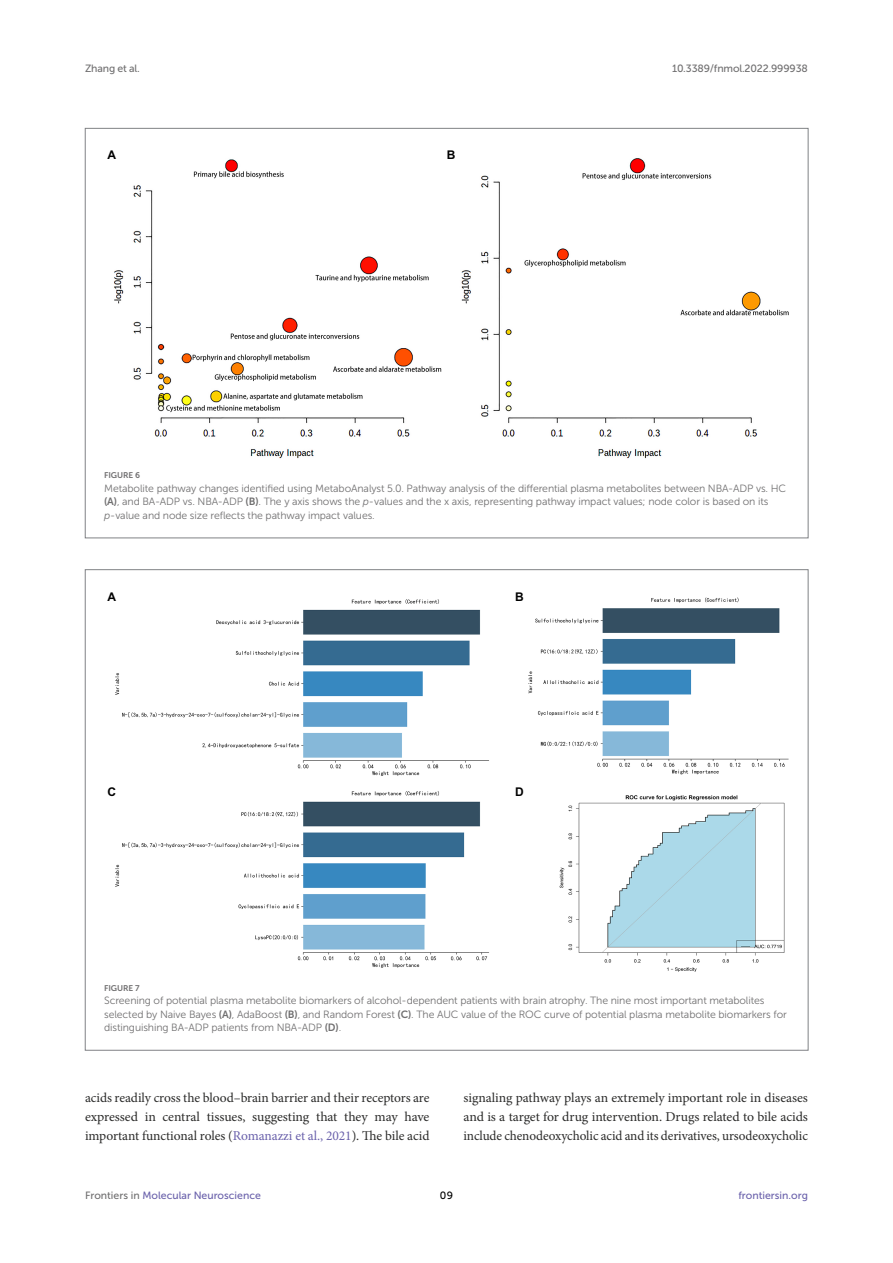
<style>
.page{position:relative;width:893px;height:1263px;background:#fff}
.page>*{position:absolute;margin:0;border:0;box-sizing:border-box;transform-origin:0 0}
.TEXT{font:13.5px/18.8px "Minion Pro";letter-spacing:-.005em;color:#2b2b2a;text-align:justify}
.t1{font:700 12px "Arial";color:#000}
.FIG_LEG{font:10.5px/13.5px "Museo Sans 300";letter-spacing:-.01em;color:#706f70}
.t2{font:10.5px "Museo Sans 500";color:#6a61ab}
.t3{font:10.5px "Museo Sans 500";letter-spacing:-.015em;color:#706f70}
.t4{font:10.5px "Museo Sans 500";color:#000}
.FIG_HD{font:8.25px "Museo Sans 700";letter-spacing:-.01em;color:#706f70}
.s1{font-family:"Museo Sans 700"}
.s2{font-style:italic}
.s3{color:#6a61ab}
.s4{color:#706f70}
</style>
<div class="page">
<img style="left:114px;top:158px;width:675px;height:301px">
<img style="left:115px;top:597px;width:674px;height:375px">
<p class="t3" style="left:85px;top:63px;width:56px">Zhang et al.</p>
<p class="t3" style="left:672px;top:63px;width:137px">10.3389/fnmol.2022.999938</p>
<p class="t1" style="left:107px;top:147px;width:10px">A</p>
<p class="t1" style="left:447px;top:147px;width:10px">B</p>
<p class="FIG_HD" style="left:104px;top:471px;width:37px">FIGURE 6</p>
<p class="FIG_LEG" style="left:104px;top:482px;width:683px">Metabolite pathway changes identified using MetaboAnalyst 5.0. Pathway analysis of the differential plasma metabolites between NBA-ADP vs. HC <span class="s1">(A)</span>, and BA-ADP vs. NBA-ADP <span class="s1">(B)</span>. The y axis shows the <span class="s2">p</span>-values and the x axis, representing pathway impact values; node color is based on its <span class="s2">p</span>-value and node size reflects the pathway impact values.</p>
<p class="t1" style="left:107px;top:588px;width:10px">A</p>
<p class="t1" style="left:515px;top:588px;width:10px">B</p>
<p class="t1" style="left:107px;top:783px;width:10px">C</p>
<p class="t1" style="left:515px;top:783px;width:10px">D</p>
<p class="FIG_HD" style="left:104px;top:983px;width:37px">FIGURE 7</p>
<p class="FIG_LEG" style="left:104px;top:994px;width:684px">Screening of potential plasma metabolite biomarkers of alcohol-dependent patients with brain atrophy. The nine most important metabolites selected by Naive Bayes <span class="s1">(A)</span>, AdaBoost <span class="s1">(B)</span>, and Random Forest <span class="s1">(C)</span>. The AUC value of the ROC curve of potential plasma metabolite biomarkers for distinguishing BA-ADP patients from NBA-ADP <span class="s1">(D)</span>.</p>
<p class="TEXT" style="left:85px;top:1088px;width:346px">acids readily cross the blood–brain barrier and their receptors are expressed in central tissues, suggesting that they may have important functional roles (<span class="s3">Romanazzi et al., 2021</span>). The bile acid</p>
<p class="TEXT" style="left:463px;top:1088px;width:346px">signaling pathway plays an extremely important role in diseases and is a target for drug intervention. Drugs related to bile acids include chenodeoxycholic acid and its derivatives, ursodeoxycholic</p>
<p class="t2" style="left:85px;top:1190px;width:177px"><span class="s4">Frontiers in</span> Molecular Neuroscience</p>
<p class="t4" style="left:440px;top:1190px;width:15px">09</p>
<p class="t2" style="left:738px;top:1190px;width:71px">frontiersin.org</p>
</div>
